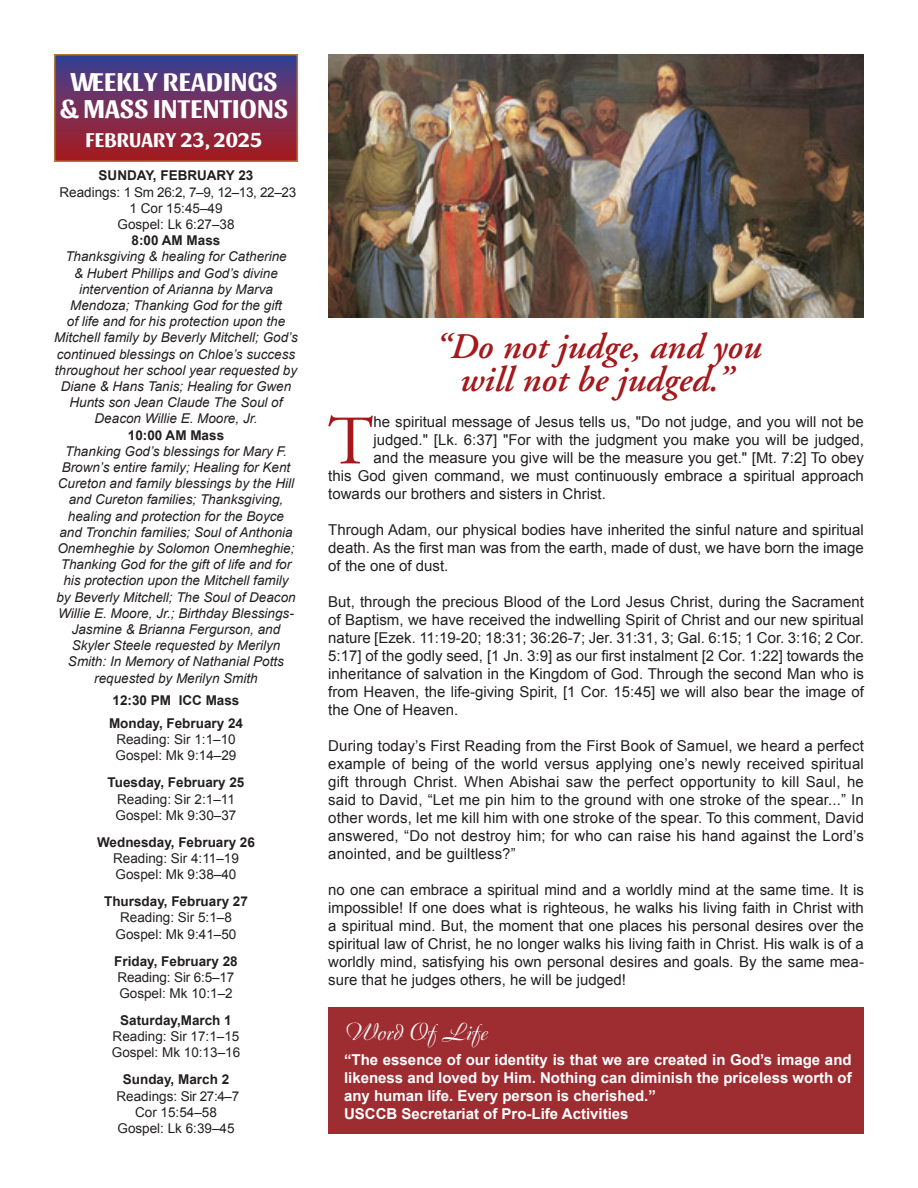
<style>
.page{position:relative;width:918px;height:1188px;background:#fff}
.page>*{position:absolute;margin:0;border:0;box-sizing:border-box;transform-origin:0 0}
.t1{font:69.3px "Adobe Garamond";color:#a5181b}
.t2{font:italic 600 36px "Adobe Garamond";color:#a5181b}
.t3{font:700 27px "Sansita";letter-spacing:.01em;color:#fff}
.t4{font:24px "Boulevard";color:#fff}
.t5{font:700 21px "Sansita";letter-spacing:.01em;color:#fff}
.t6{font:15px/18px "Arial";color:#231f20;text-align:justify}
.t7{font:700 15px/18px "Arial";color:#fff;text-align:justify}
.t8{font:italic 13.5px/16.2px "Arial";color:#231f20;text-align:center}
.t9{font:13.5px "Arial";color:#231f20}
.t10{font:700 13.5px "Arial";color:#231f20}
</style>
<div class="page">
<div style="left:328px;top:1007px;width:536px;height:127px;background:#9e2d32"></div>
<div style="left:55px;top:55px;width:242px;height:106px;background:linear-gradient(to bottom,#394195,#ac1b1e)"></div>
<div style="left:54px;top:54px;width:244px;height:108px;border:2px solid #b07633"></div>
<img style="left:328px;top:54px;width:536px;height:264px">
<p class="t3" style="left:70px;top:66px;width:209px">WEEKLY READINGS</p>
<p class="t3" style="left:60px;top:92px;width:230px">&amp; MASS INTENTIONS</p>
<p class="t5" style="left:86px;top:127px;width:178px">FEBRUARY 23, 2025</p>
<p class="t10" style="left:99px;top:167px;width:156px">SUNDAY, FEBRUARY 23</p>
<p class="t9" style="left:60px;top:183px;width:238px">Readings: 1 Sm 26:2, 7–9, 12–13, 22–23</p>
<p class="t9" style="left:130px;top:199px;width:95px">1 Cor 15:45–49</p>
<p class="t9" style="left:117px;top:215px;width:119px">Gospel: Lk 6:27–38</p>
<p class="t10" style="left:132px;top:232px;width:90px">8:00 AM Mass</p>
<p class="t8" style="left:54px;top:249px;width:245px">Thanksgiving &amp; healing for Catherine<br>&amp; Hubert Phillips and God’s divine intervention of Arianna by Marva Mendoza; Thanking God for the gift<br>of life and for his protection upon the Mitchell family by Beverly Mitchell; God’s continued blessings on Chloe’s success throughout her school year requested by Diane &amp; Hans Tanis; Healing for Gwen Hunts son Jean Claude The Soul of Deacon Willie E. Moore, Jr.</p>
<p class="t10" style="left:128px;top:426px;width:98px">10:00 AM Mass</p>
<p class="t8" style="left:56px;top:443px;width:241px">Thanking God’s blessings for Mary F.<br>Brown’s entire family; Healing for Kent Cureton and family blessings by the Hill and Cureton families; Thanksgiving, healing and protection for the Boyce and Tronchin families; Soul of Anthonia Onemheghie by Solomon Onemheghie; Thanking God for the gift of life and for his protection upon the Mitchell family by Beverly Mitchell; The Soul of Deacon Willie E. Moore, Jr.; Birthday Blessings-Jasmine &amp; Brianna Fergurson, and Skyler Steele requested by Merilyn Smith: In Memory of Nathanial Potts requested by Merilyn Smith</p>
<p class="t10" style="left:113px;top:692px;width:128px">12:30 PM ICC Mass</p>
<p class="t10" style="left:109px;top:714px;width:136px">Monday, February 24</p>
<p class="t9" style="left:116px;top:731px;width:121px">Reading: Sir 1:1–10</p>
<p class="t9" style="left:116px;top:747px;width:122px">Gospel: Mk 9:14–29</p>
<p class="t10" style="left:108px;top:774px;width:138px">Tuesday, February 25</p>
<p class="t9" style="left:117px;top:790px;width:119px">Reading: Sir 2:1–11</p>
<p class="t9" style="left:116px;top:806px;width:122px">Gospel: Mk 9:30–37</p>
<p class="t10" style="left:97px;top:833px;width:159px">Wednesday, February 26</p>
<p class="t9" style="left:113px;top:849px;width:127px">Reading: Sir 4:11–19</p>
<p class="t9" style="left:116px;top:866px;width:122px">Gospel: Mk 9:38–40</p>
<p class="t10" style="left:104px;top:892px;width:145px">Thursday, February 27</p>
<p class="t9" style="left:120px;top:909px;width:113px">Reading: Sir 5:1–8</p>
<p class="t9" style="left:116px;top:925px;width:122px">Gospel: Mk 9:41–50</p>
<p class="t10" style="left:114px;top:952px;width:125px">Friday, February 28</p>
<p class="t9" style="left:118px;top:968px;width:118px">Reading: Sir 6:5–17</p>
<p class="t9" style="left:119px;top:984px;width:115px">Gospel: Mk 10:1–2</p>
<p class="t10" style="left:120px;top:1011px;width:113px">Saturday,March 1</p>
<p class="t9" style="left:113px;top:1028px;width:128px">Reading: Sir 17:1–15</p>
<p class="t9" style="left:112px;top:1044px;width:130px">Gospel: Mk 10:13–16</p>
<p class="t10" style="left:123px;top:1071px;width:108px">Sunday, March 2</p>
<p class="t9" style="left:117px;top:1087px;width:124px">Readings: Sir 27:4–7</p>
<p class="t9" style="left:135px;top:1103px;width:83px">Cor 15:54–58</p>
<p class="t9" style="left:117px;top:1119px;width:119px">Gospel: Lk 6:39–45</p>
<p class="t2" style="left:435px;top:327px;width:328px">“Do not judge, and you</p>
<p class="t2" style="left:460px;top:360px;width:274px">will not be judged.”</p>
<p class="t1" style="left:328px;top:404px;width:47px">T</p>
<p class="t6" style="left:374px;top:413px;width:492px">he spiritual message of Jesus tells us, "Do not judge, and you will not be</p>
<p class="t6" style="left:374px;top:431px;width:492px">judged." [Lk. 6:37] "For with the judgment you make you will be judged,</p>
<p class="t6" style="left:374px;top:449px;width:492px">and the measure you give will be the measure you get." [Mt. 7:2] To obey</p>
<p class="t6" style="left:328px;top:467px;width:537px">this God given command, we must continuously embrace a spiritual approach</p>
<p class="t6" style="left:328px;top:485px;width:279px">towards our brothers and sisters in Christ.</p>
<p class="t6" style="left:328px;top:521px;width:537px">Through Adam, our physical bodies have inherited the sinful nature and spiritual death. As the first man was from the earth, made of dust, we have born the image of the one of dust.</p>
<p class="t6" style="left:328px;top:593px;width:537px">But, through the precious Blood of the Lord Jesus Christ, during the Sacrament of Baptism, we have received the indwelling Spirit of Christ and our new spiritual nature [Ezek. 11:19-20; 18:31; 36:26-7; Jer. 31:31, 3; Gal. 6:15; 1 Cor. 3:16; 2 Cor.<br>5:17] of the godly seed, [1 Jn. 3:9] as our first instalment [2 Cor. 1:22] towards the inheritance of salvation in the Kingdom of God. Through the second Man who is from Heaven, the life-giving Spirit, [1 Cor. 15:45] we will also bear the image of the One of Heaven.</p>
<p class="t6" style="left:328px;top:737px;width:537px">During today’s First Reading from the First Book of Samuel, we heard a perfect example of being of the world versus applying one’s newly received spiritual gift through Christ. When Abishai saw the perfect opportunity to kill Saul, he said to David, “Let me pin him to the ground with one stroke of the spear...” In other words, let me kill him with one stroke of the spear. To this comment, David answered, “Do not destroy him; for who can raise his hand against the Lord’s anointed, and be guiltless?”</p>
<p class="t6" style="left:328px;top:881px;width:537px">no one can embrace a spiritual mind and a worldly mind at the same time. It is impossible! If one does what is righteous, he walks his living faith in Christ with a spiritual mind. But, the moment that one places his personal desires over the spiritual law of Christ, he no longer walks his living faith in Christ. His walk is of a worldly mind, satisfying his own personal desires and goals. By the same mea&shy;sure that he judges others, he will be judged!</p>
<p class="t4" style="left:344px;top:1017px;width:145px">Word Of Life</p>
<p class="t7" style="left:344px;top:1051px;width:509px">“The essence of our identity is that we are created in God’s image and likeness and loved by Him. Nothing can diminish the priceless worth of any human life. Every person is cherished.”</p>
<p class="t7" style="left:344px;top:1105px;width:286px">USCCB Secretariat of Pro-Life Activities</p>
</div>
